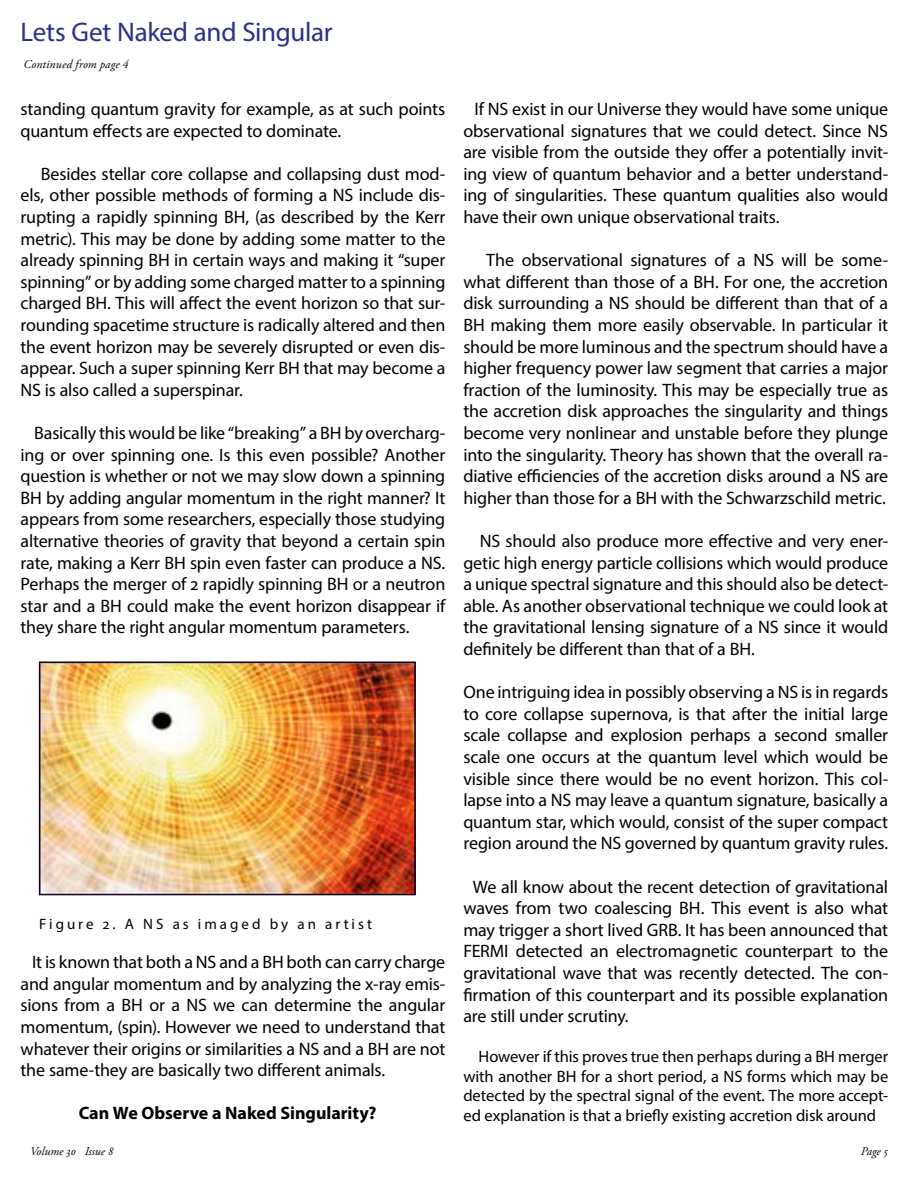
<style>
.page{position:relative;width:918px;height:1188px;background:#fff}
.page>*{position:absolute;margin:0;border:0;box-sizing:border-box;transform-origin:0 0}
.t1{font:27px "Myriad Pro";letter-spacing:-.01em;color:#2e2e8a}
.t2{font:18px/21.6px "Myriad Pro";letter-spacing:-.01em;color:#000;text-align:justify}
.t3{font:700 18px "Myriad Pro";color:#000}
.t4{font:16.5px/19.8px "Myriad Pro";letter-spacing:-.005em;color:#000;text-align:justify}
.t5{font:15px "Myriad Pro";letter-spacing:.2em;color:#000}
.t6{font:italic 12px "Adobe Garamond Pro";letter-spacing:.005em;color:#000}
</style>
<div class="page">
<img style="left:42px;top:665px;width:371px;height:227px">
<div style="left:39px;top:662px;width:377px;height:233px;border:2px solid #0f0421"></div>
<h1 class="t1" style="left:21px;top:15px;width:314px">Lets Get Naked and Singular</h1>
<p class="t6" style="left:24px;top:57px;width:106px">Continued from page 4</p>
<p class="t2" style="left:21px;top:98px;width:426px">standing quantum gravity for example, as at such points quantum effects are expected to dominate.</p>
<p class="t2" style="left:21px;top:163px;width:426px;text-indent:20px">Besides stellar core collapse and collapsing dust mod&shy;els, other possible methods of forming a NS include dis&shy;rupting a rapidly spinning BH, (as described by the Kerr metric). This may be done by adding some matter to the already spinning BH in certain ways and making it “super spinning” or by adding some charged matter to a spinning charged BH. This will affect the event horizon so that sur&shy;rounding spacetime structure is radically altered and then the event horizon may be severely disrupted or even dis&shy;appear. Such a super spinning Kerr BH that may become a NS is also called a superspinar.</p>
<p class="t2" style="left:21px;top:422px;width:426px;text-indent:14px">Basically this would be like “breaking” a BH by overcharg&shy;ing or over spinning one. Is this even possible? Another question is whether or not we may slow down a spinning BH by adding angular momentum in the right manner? It appears from some researchers, especially those studying alternative theories of gravity that beyond a certain spin rate, making a Kerr BH spin even faster can produce a NS.<br>Perhaps the merger of 2 rapidly spinning BH or a neutron star and a BH could make the event horizon disappear if they share the right angular momentum parameters.</p>
<p class="t5" style="left:39px;top:914px;width:335px">Figure 2. A NS as imaged by an artist</p>
<p class="t2" style="left:21px;top:951px;width:426px;text-indent:12px">It is known that both a NS and a BH both can carry charge and angular momentum and by analyzing the x-ray emis&shy;sions from a BH or a NS we can determine the angular momentum, (spin). However we need to understand that whatever their origins or similarities a NS and a BH are not the same-they are basically two different animals.</p>
<p class="t3" style="left:79px;top:1102px;width:299px">Can We Observe a Naked Singularity?</p>
<p class="t2" style="left:463px;top:98px;width:426px;text-indent:11px">If NS exist in our Universe they would have some unique observational signatures that we could detect. Since NS are visible from the outside they offer a potentially invit&shy;ing view of quantum behavior and a better understand&shy;ing of singularities. These quantum qualities also would have their own unique observational traits.</p>
<p class="t2" style="left:463px;top:249px;width:426px;text-indent:23px">The observational signatures of a NS will be some&shy;what different than those of a BH. For one, the accretion disk surrounding a NS should be different than that of a BH making them more easily observable. In particular it should be more luminous and the spectrum should have a higher frequency power law segment that carries a major fraction of the luminosity. This may be especially true as the accretion disk approaches the singularity and things become very nonlinear and unstable before they plunge into the singularity. Theory has shown that the overall ra&shy;diative efficiencies of the accretion disks around a NS are higher than those for a BH with the Schwarzschild metric.</p>
<p class="t2" style="left:463px;top:530px;width:426px;text-indent:16px">NS should also produce more effective and very ener&shy;getic high energy particle collisions which would produce a unique spectral signature and this should also be detect&shy;able. As another observational technique we could look at the gravitational lensing signature of a NS since it would definitely be different than that of a BH.</p>
<p class="t2" style="left:463px;top:681px;width:426px">One intriguing idea in possibly observing a NS is in regards to core collapse supernova, is that after the initial large scale collapse and explosion perhaps a second smaller scale one occurs at the quantum level which would be visible since there would be no event horizon. This col&shy;lapse into a NS may leave a quantum signature, basically a quantum star, which would, consist of the super compact region around the NS governed by quantum gravity rules.</p>
<p class="t2" style="left:463px;top:875px;width:426px;text-indent:10px">We all know about the recent detection of gravitational waves from two coalescing BH. This event is also what may trigger a short lived GRB. It has been announced that FERMI detected an electromagnetic counterpart to the gravitational wave that was recently detected. The con&shy;firmation of this counterpart and its possible explanation are still under scrutiny.</p>
<p class="t4" style="left:463px;top:1046px;width:426px;text-indent:15px">However if this proves true then perhaps during a BH merger with another BH for a short period, a NS forms which may be detected by the spectral signal of the event. The more accept&shy;ed explanation is that a briefly existing accretion disk around</p>
<p class="t6" style="left:30px;top:1144px;width:84px">Volume 30 Issue 8</p>
<p class="t6" style="left:861px;top:1144px;width:29px">Page 5</p>
</div>
